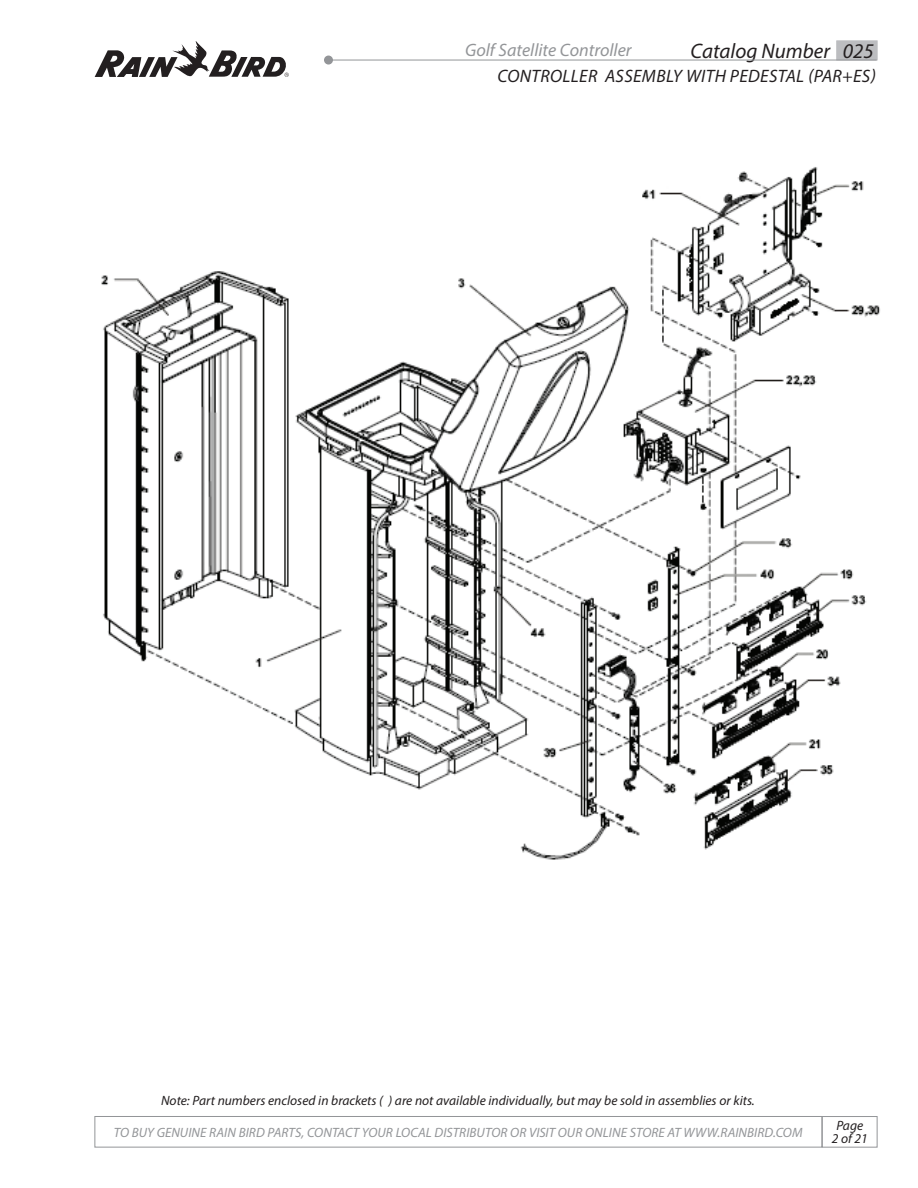
<style>
.page{position:relative;width:918px;height:1188px;background:#fff}
.page>*{position:absolute;margin:0;border:0;box-sizing:border-box;transform-origin:0 0}
.t1{font:italic 21px "Myriad Pro";color:#231f20}
.t2{font:italic 18px "Myriad Pro";letter-spacing:.02em;color:#231f20}
.t3{font:italic 18px "Myriad Pro";color:#939598}
.t4{font:italic 13.5px/13.5px "Myriad Pro";color:#231f20;text-align:center}
.t5{font:italic 13.5px "Myriad Pro";letter-spacing:.005em;color:#939598}
</style>
<div class="page">
<img style="left:101px;top:167px;width:779px;height:693px">
<div style="left:836px;top:40px;width:42px;height:20px;background:#bcbdc0;border:1px solid #bcbdc0"></div>
<div style="left:94px;top:1116px;width:728px;height:32px;background:#fff;border:1px solid #939598"></div>
<div style="left:822px;top:1116px;width:56px;height:32px;border:1px solid #939598"></div>
<svg style="left:95px;top:41px;width:194px;height:36px"></svg>
<hr style="left:328px;top:60px;width:549px;height:1px;background:#939598">
<div style="left:324px;top:56px;width:9px;height:9px;background:#939598;border-radius:50%"></div>
<h2 class="t3" style="left:465px;top:38px;width:168px">Golf Satellite Controller</h2>
<h1 class="t1" style="left:691px;top:38px;width:185px">Catalog Number 025</h1>
<h2 class="t2" style="left:497px;top:65px;width:380px">CONTROLLER ASSEMBLY WITH PEDESTAL (PAR+ES)</h2>
<p class="t4" style="left:161px;top:1094px;width:595px">Note: Part numbers enclosed in brackets ( ) are not available individually, but may be sold in assemblies or kits.</p>
<p class="t5" style="left:114px;top:1124px;width:690px">TO BUY GENUINE RAIN BIRD PARTS, CONTACT YOUR LOCAL DISTRIBUTOR OR VISIT OUR ONLINE STORE AT WWW.RAINBIRD.COM</p>
<p class="t4" style="left:832px;top:1118px;width:38px">Page<br>2 of 21</p>
</div>
